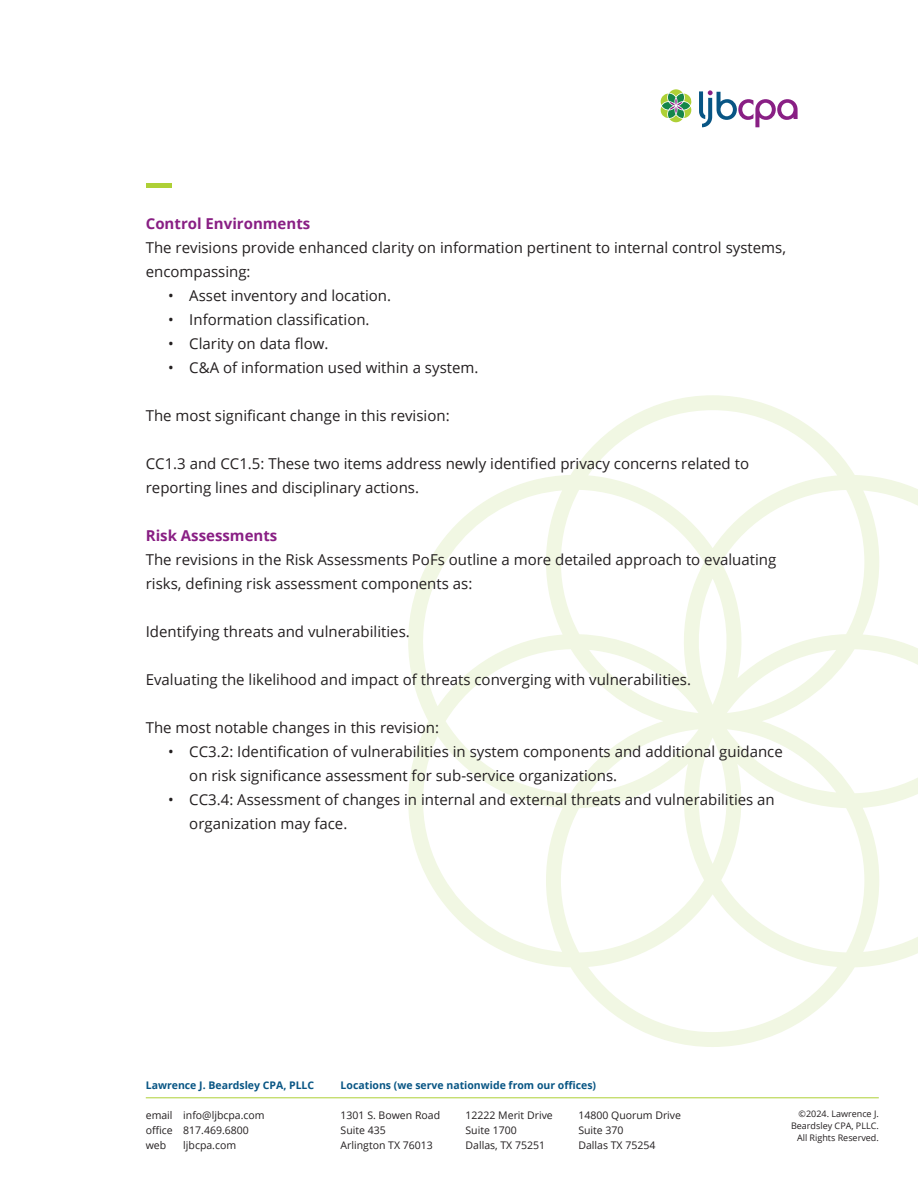
<style>
.page{position:relative;width:918px;height:1188px;background:#fff}
.page>*{position:absolute;margin:0;border:0;box-sizing:border-box;transform-origin:0 0}
.t1{font:15px/24px "Open Sans";color:#231f20}
.t2{font:700 15px "Open Sans";color:#891f84}
.t3{font:10.5px/15px "Open Sans";color:#231f20}
.t4{font:700 10.5px "Open Sans";color:#085584}
.t5{font:9px/12px "Open Sans";color:#231f20;text-align:right}
</style>
<div class="page">
<svg style="left:408px;top:395px;width:510px;height:652px"></svg>
<div style="left:146px;top:183px;width:26px;height:5px;background:#aed036"></div>
<hr style="left:146px;top:1097px;width:733px;height:1px;background:#aed036">
<svg style="left:660px;top:89px;width:32px;height:34px"></svg>
<svg style="left:699px;top:90px;width:99px;height:37px"></svg>
<p class="t2" style="left:146px;top:218px;width:166px">Control Environments</p>
<p class="t1" style="left:146px;top:237px;width:642px">The revisions provide enhanced clarity on information pertinent to internal control systems, encompassing:</p>
<p class="t1" style="left:168px;top:285px;width:224px">• Asset inventory and location.</p>
<p class="t1" style="left:168px;top:307px;width:203px">• Information classification.</p>
<p class="t1" style="left:168px;top:331px;width:162px">• Clarity on data flow.</p>
<p class="t1" style="left:168px;top:355px;width:312px">• C&amp;A of information used within a system.</p>
<p class="t1" style="left:146px;top:403px;width:305px">The most significant change in this revision:</p>
<p class="t1" style="left:146px;top:451px;width:605px">CC1.3 and CC1.5: These two items address newly identified privacy concerns related to reporting lines and disciplinary actions.</p>
<p class="t2" style="left:146px;top:530px;width:133px">Risk Assessments</p>
<p class="t1" style="left:146px;top:547px;width:632px">The revisions in the Risk Assessments PoFs outline a more detailed approach to evaluating risks, defining risk assessment components as:</p>
<p class="t1" style="left:146px;top:621px;width:266px">Identifying threats and vulnerabilities.</p>
<p class="t1" style="left:146px;top:669px;width:547px">Evaluating the likelihood and impact of threats converging with vulnerabilities.</p>
<p class="t1" style="left:146px;top:717px;width:295px">The most notable changes in this revision:</p>
<p class="t1" style="left:189px;top:739px;width:595px;text-indent:-21px">• CC3.2: Identification of vulnerabilities in system components and additional guidance on risk significance assessment for sub-service organizations.</p>
<p class="t1" style="left:189px;top:789px;width:587px;text-indent:-21px">• CC3.4: Assessment of changes in internal and external threats and vulnerabilities an organization may face.</p>
<p class="t4" style="left:146px;top:1081px;width:170px">Lawrence J. Beardsley CPA, PLLC</p>
<p class="t3" style="left:146px;top:1108px;width:120px">email info@ljbcpa.com office 817.469.6800 web</p>
<p class="t3" style="left:183px;top:1138px;width:54px">ljbcpa.com</p>
<p class="t4" style="left:341px;top:1077px;width:257px">Locations (we serve nationwide from our offices)</p>
<p class="t3" style="left:341px;top:1107px;width:101px">1301 S. Bowen Road<br>Suite 435<br>Arlington TX 76013</p>
<p class="t3" style="left:466px;top:1107px;width:89px">12222 Merit Drive<br>Suite 1700<br>Dallas, TX 75251</p>
<p class="t3" style="left:578px;top:1107px;width:104px">14800 Quorum Drive<br>Suite 370<br>Dallas TX 75254</p>
<p class="t5" style="left:791px;top:1108px;width:89px">©2024. Lawrence J.<br>Beardsley CPA, PLLC.<br>All Rights Reserved.</p>
</div>
